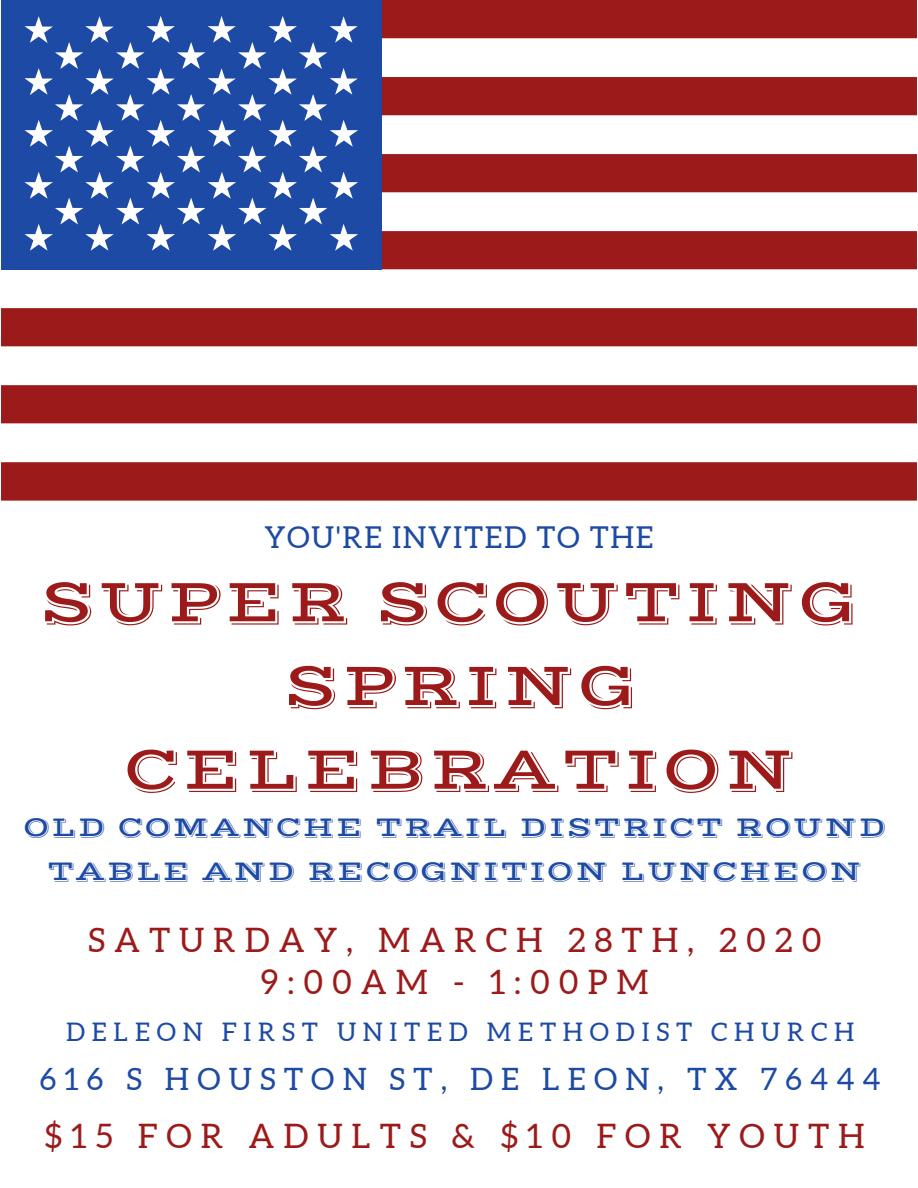
<style>
.page{position:relative;width:918px;height:1188px;background:#fff}
.page>*{position:absolute;margin:0;border:0;box-sizing:border-box;transform-origin:0 0}
.t1{font:62.7px/83.7px "Vast Shadow";letter-spacing:.055em;color:#9d1a1a;text-align:center}
.t2{font:33.75px/41.8px "Aleo";letter-spacing:.265em;color:#9d1a1a;text-align:center}
.t3{font:30.75px "Aleo";letter-spacing:.265em;color:#1d4aa4}
.t4{font:30.15px "Aleo";letter-spacing:.055em;color:#1d4aa4}
.t5{font:28.65px/43.2px "Vast Shadow";letter-spacing:.055em;color:#1d4aa4;text-align:center}
.t6{font:25.65px "Aleo";letter-spacing:.265em;color:#1d4aa4}
</style>
<div class="page">
<div style="left:1px;top:0;width:916px;height:501px;background:#9d1a1a"></div>
<svg style="left:1px;top:39px;width:916px;height:423px"></svg>
<div style="left:1px;top:0;width:380px;height:270px;background:#1d4aa4"></div>
<svg style="left:24px;top:16px;width:334px;height:235px"></svg>
<p class="t4" style="left:264px;top:521px;width:391px">YOU'RE INVITED TO THE</p>
<h1 class="t1" style="left:40px;top:561px;width:819px">SUPER SCOUTING<br>SPRING<br>CELEBRATION</h1>
<p class="t5" style="left:23px;top:806px;width:864px">OLD COMANCHE TRAIL DISTRICT ROUND<br>TABLE AND RECOGNITION LUNCHEON</p>
<p class="t2" style="left:88px;top:919px;width:735px">SATURDAY, MARCH 28TH, 2020<br>9:00AM - 1:00PM</p>
<p class="t6" style="left:66px;top:1018px;width:790px">DELEON FIRST UNITED METHODIST CHURCH</p>
<p class="t3" style="left:40px;top:1061px;width:842px">616 S HOUSTON ST, DE LEON, TX 76444</p>
<p class="t2" style="left:45px;top:1115px;width:821px">$15 FOR ADULTS &amp; $10 FOR YOUTH</p>
</div>
